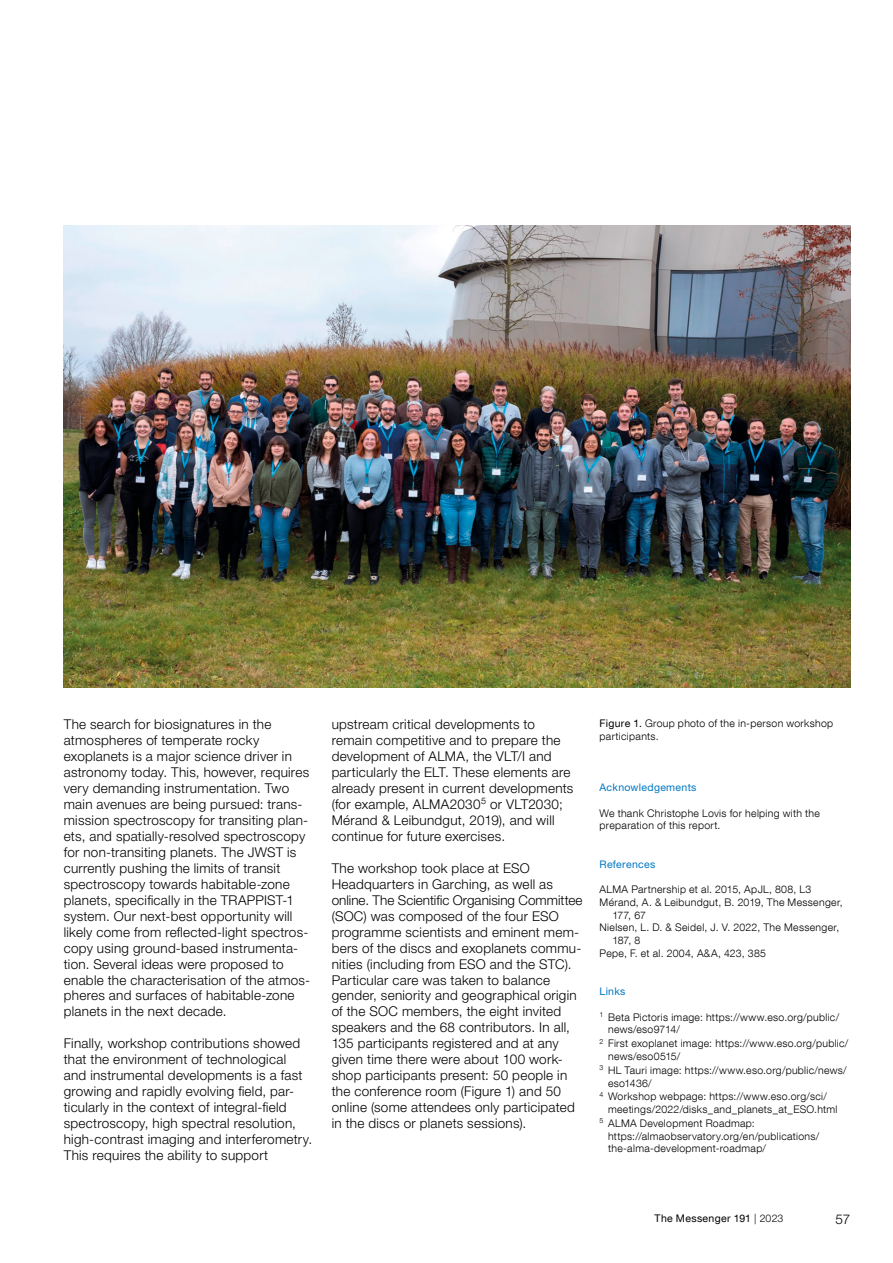
<style>
.page{position:relative;width:893px;height:1263px;background:#fff}
.page>*{position:absolute;margin:0;border:0;box-sizing:border-box;transform-origin:0 0}
._45_9pt{font:300 13.5px/15.9px "Helvetica Neue LT Pro";letter-spacing:.02em;color:#000}
.Links_notes__numbered{font:300 10.5px/12.8px "Helvetica Neue LT Com";letter-spacing:.03em;color:#000}
._45_7pt{font:300 10.5px/12.8px "Helvetica Neue LT Com";letter-spacing:.03em;color:#000}
.Figure_captions{font:300 10.5px/12.8px "Helvetica Neue LT Com";letter-spacing:.03em;color:#000}
._45_7pt_ZA_3_mm__left_align{font:10.5px "Helvetica Neue LT Pro";letter-spacing:.025em;color:#0078c2}
.t1{font:10.5px "Helvetica Neue LT Com";letter-spacing:.03em;color:#000}
.s1{font-weight:400}
.s2{font-family:"Helvetica Neue LT Pro";font-weight:300}
</style>
<div class="page">
<img style="left:64px;top:225px;width:786px;height:463px">
<p class="_45_9pt" style="left:64px;top:716px;width:248px">The search for biosignatures in the atmospheres of temperate rocky exoplanets is a major science driver in astronomy today. This, however, requires very demanding instrumentation. Two main avenues are being pursued: trans&shy;mission spectroscopy for transiting plan&shy;ets, and spatially-resolved spectroscopy for non-transiting planets. The JWST is currently pushing the limits of transit spectroscopy towards habitable-zone planets, specifically in the TRAPPIST-1 system. Our next-best opportunity will likely come from reflected-light spectros&shy;copy using ground-based instrumenta&shy;tion. Several ideas were proposed to enable the characterisation of the atmos&shy;pheres and surfaces of habitable-zone planets in the next decade.</p>
<p class="_45_9pt" style="left:64px;top:1035px;width:250px">Finally, workshop contributions showed that the environment of technological<br>and instrumental developments is a fast growing and rapidly evolving field, par&shy;ticularly in the context of integral-field spectroscopy, high spectral resolution, high-contrast imaging and interferometry.<br>This requires the ability to support</p>
<p class="_45_9pt" style="left:332px;top:716px;width:243px">upstream critical developments to remain competitive and to prepare the development of ALMA, the VLT/I and particularly the ELT. These elements are already present in current developments (for example, ALMA2030<sup>5</sup> or VLT2030; Mérand &amp; Leibundgut, 2019), and will continue for future exercises.</p>
<p class="_45_9pt" style="left:332px;top:860px;width:252px">The workshop took place at ESO Headquarters in Garching, as well as online. The Scientific Organising Committee (SOC) was composed of the four ESO programme scientists and eminent mem&shy;bers of the discs and exoplanets commu&shy;nities (including from ESO and the STC).<br>Particular care was taken to balance gender, seniority and geographical origin of the SOC members, the eight invited speakers and the 68 contributors. In all, 135 participants registered and at any given time there were about 100 work&shy;shop participants present: 50 people in the conference room (Figure 1) and 50 online (some attendees only participated in the discs or planets sessions).</p>
<p class="Figure_captions" style="left:600px;top:717px;width:235px"><span class="s1">Figure 1.</span> Group photo of the in-person workshop participants.</p>
<p class="_45_7pt_ZA_3_mm__left_align" style="left:600px;top:781px;width:98px">Acknowledgements</p>
<p class="_45_7pt" style="left:600px;top:806px;width:222px">We thank Christophe Lovis for helping with the preparation of this report.</p>
<p class="_45_7pt_ZA_3_mm__left_align" style="left:600px;top:857px;width:57px">References</p>
<p class="_45_7pt" style="left:600px;top:883px;width:213px">ALMA Partnership et al. 2015, ApJL, 808, L3</p>
<p class="_45_7pt" style="left:600px;top:895px;width:245px">Mérand, A. &amp; Leibundgut, B. 2019, The Messenger,</p>
<p class="_45_7pt" style="left:612px;top:908px;width:35px">177, 67</p>
<p class="_45_7pt" style="left:600px;top:921px;width:241px">Nielsen, L. D. &amp; Seidel, J. V. 2022, The Messenger,</p>
<p class="_45_7pt" style="left:612px;top:934px;width:29px">187, 8</p>
<p class="_45_7pt" style="left:600px;top:946px;width:168px">Pepe, F. et al. 2004, A&amp;A, 423, 385</p>
<p class="_45_7pt_ZA_3_mm__left_align" style="left:600px;top:985px;width:27px">Links</p>
<p class="Links_notes__numbered" style="left:608px;top:1010px;width:233px;text-indent:-9px"><sup>1</sup> Beta Pictoris image: https://www.eso.org/public/ news/eso9714/</p>
<p class="Links_notes__numbered" style="left:608px;top:1037px;width:242px;text-indent:-9px"><sup>2</sup> First exoplanet image: https://www.eso.org/public/ news/eso0515/</p>
<p class="Links_notes__numbered" style="left:608px;top:1063px;width:240px;text-indent:-9px"><sup>3</sup> HL Tauri image: https://www.eso.org/public/news/ eso1436/</p>
<p class="Links_notes__numbered" style="left:608px;top:1090px;width:231px;text-indent:-9px"><sup>4</sup> Workshop webpage: https://www.eso.org/sci/ meetings/2022/disks_and_planets_at_ESO.html</p>
<p class="Links_notes__numbered" style="left:608px;top:1117px;width:213px;text-indent:-9px"><sup>5</sup> ALMA Development Roadmap: https://almaobservatory.org/en/publications/ the-alma-development-roadmap/</p>
<p class="t1" style="left:655px;top:1211px;width:130px">The Messenger 191 <span class="s2">| 2023</span></p>
<p class="_45_9pt" style="left:836px;top:1211px;width:16px">57</p>
</div>
